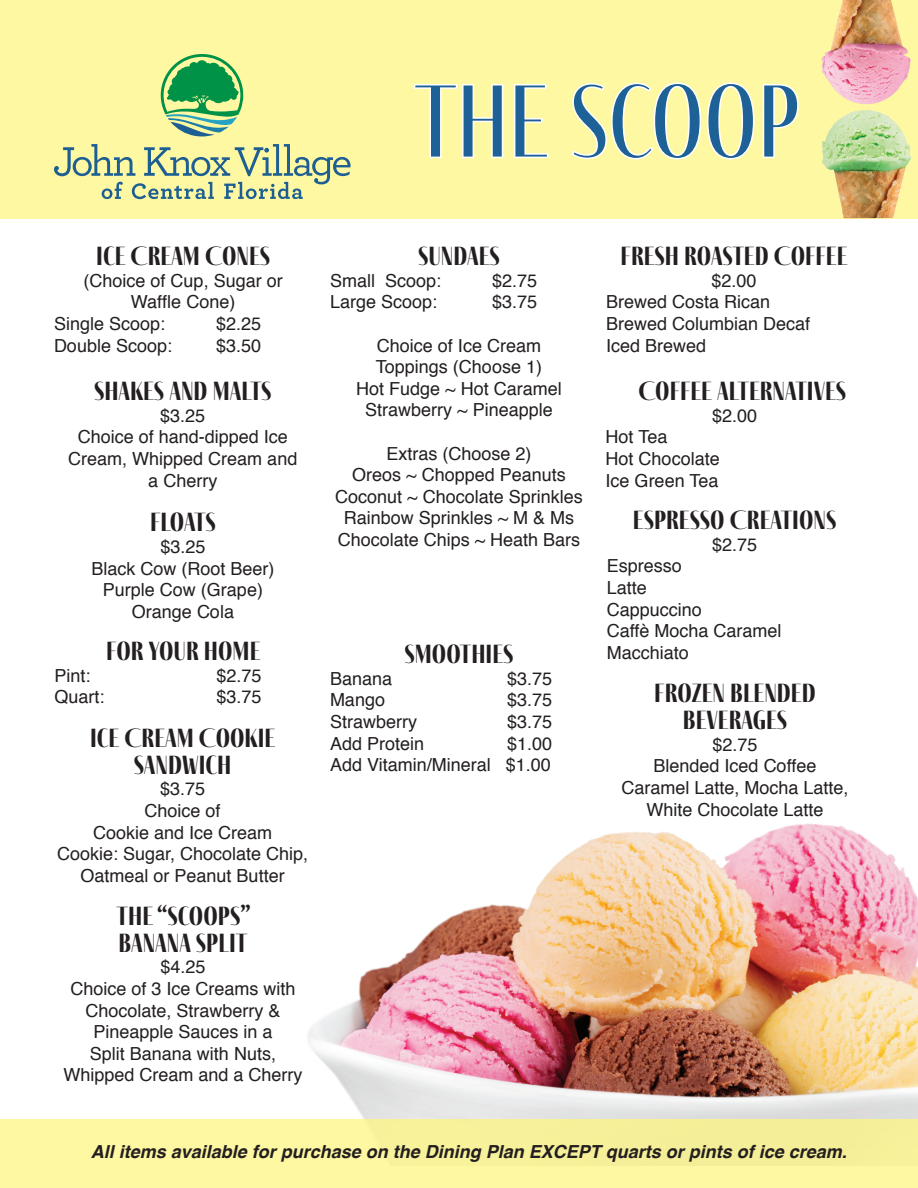
<style>
.page{position:relative;width:918px;height:1188px;background:#fff}
.page>*{position:absolute;margin:0;border:0;box-sizing:border-box;transform-origin:0 0}
.t1{font:105px "Fino Sans";color:#1e6196}
.t2{font:700 27px/27px "Fino Sans";color:#231f20;text-align:center}
.t3{font:18px/21.6px "Helvetica";color:#231f20;text-align:center}
.t4{font:italic 700 18px "Helvetica";color:#231f20}
</style>
<div class="page">
<img style="left:308px;top:823px;width:610px;height:296px">
<div style="left:0;top:1119px;width:918px;height:69px;background:#fff8a2"></div>
<div style="left:0;top:0;width:918px;height:218px;background:#fff8a2"></div>
<svg style="left:54px;top:144px;width:297px;height:55px"></svg>
<svg style="left:161px;top:54px;width:82px;height:82px"></svg>
<svg style="left:413px;top:84px;width:91px;height:74px"></svg>
<svg style="left:514px;top:84px;width:35px;height:74px"></svg>
<svg style="left:571px;top:82px;width:228px;height:78px"></svg>
<img style="left:822px;top:110px;width:90px;height:108px">
<img style="left:821px;top:0;width:90px;height:104px">
<h1 class="t1" style="left:414px;top:63px;width:387px">THE SCOOP</h1>
<h2 class="t2" style="left:96px;top:242px;width:175px">ICE CREAM CONES</h2>
<p class="t3" style="left:84px;top:270px;width:201px">(Choice of Cup, Sugar or</p>
<p class="t3" style="left:131px;top:292px;width:106px">Waffle Cone)</p>
<p class="t3" style="left:54px;top:313px;width:113px">Single Scoop:</p>
<p class="t3" style="left:216px;top:313px;width:47px">$2.25</p>
<p class="t3" style="left:54px;top:335px;width:120px">Double Scoop:</p>
<p class="t3" style="left:216px;top:335px;width:47px">$3.50</p>
<h2 class="t2" style="left:94px;top:377px;width:179px">SHAKES AND MALTS</h2>
<p class="t3" style="left:68px;top:405px;width:231px">$3.25<br>Choice of hand-dipped Ice<br>Cream, Whipped Cream and a Cherry</p>
<h2 class="t2" style="left:150px;top:508px;width:67px">FLOATS</h2>
<p class="t3" style="left:91px;top:537px;width:185px">$3.25<br>Black Cow (Root Beer)<br>Purple Cow (Grape)<br>Orange Cola</p>
<h2 class="t2" style="left:106px;top:637px;width:156px">FOR YOUR HOME</h2>
<p class="t3" style="left:54px;top:665px;width:38px">Pint:</p>
<p class="t3" style="left:216px;top:665px;width:47px">$2.75</p>
<p class="t3" style="left:54px;top:687px;width:52px">Quart:</p>
<p class="t3" style="left:216px;top:687px;width:47px">$3.75</p>
<h2 class="t2" style="left:90px;top:724px;width:187px">ICE CREAM COOKIE<br>SANDWICH</h2>
<p class="t3" style="left:57px;top:779px;width:253px">$3.75<br>Choice of<br>Cookie and Ice Cream<br>Cookie: Sugar, Chocolate Chip,<br>Oatmeal or Peanut Butter</p>
<h2 class="t2" style="left:117px;top:902px;width:135px;text-align:left">THE “SCOOPS”<br>BANANA SPLIT</h2>
<p class="t3" style="left:63px;top:957px;width:241px">$4.25<br>Choice of 3 Ice Creams with<br>Chocolate, Strawberry &amp;<br>Pineapple Sauces in a<br>Split Banana with Nuts,<br>Whipped Cream and a Cherry</p>
<h2 class="t2" style="left:418px;top:242px;width:83px">SUNDAES</h2>
<p class="t3" style="left:330px;top:270px;width:113px">Small Scoop:</p>
<p class="t3" style="left:492px;top:270px;width:47px">$2.75</p>
<p class="t3" style="left:330px;top:292px;width:109px">Large Scoop:</p>
<p class="t3" style="left:492px;top:292px;width:47px">$3.75</p>
<p class="t3" style="left:356px;top:335px;width:207px">Choice of Ice Cream<br>Toppings (Choose 1)<br>Hot Fudge ~ Hot Caramel<br>Strawberry ~ Pineapple</p>
<p class="t3" style="left:335px;top:443px;width:249px">Extras (Choose 2)<br>Oreos ~ Chopped Peanuts<br>Coconut ~ Chocolate Sprinkles<br>Rainbow Sprinkles ~ M &amp; Ms<br>Chocolate Chips ~ Heath Bars</p>
<h2 class="t2" style="left:405px;top:640px;width:110px">SMOOTHIES</h2>
<p class="t3" style="left:330px;top:668px;width:64px">Banana</p>
<p class="t3" style="left:507px;top:668px;width:47px">$3.75</p>
<p class="t3" style="left:330px;top:690px;width:57px">Mango</p>
<p class="t3" style="left:507px;top:690px;width:47px">$3.75</p>
<p class="t3" style="left:330px;top:712px;width:89px">Strawberry</p>
<p class="t3" style="left:507px;top:712px;width:47px">$3.75</p>
<p class="t3" style="left:330px;top:733px;width:96px">Add Protein</p>
<p class="t3" style="left:330px;top:733px;width:224px;text-align:right">$1.00<br>Add Vitamin/Mineral $1.00</p>
<h2 class="t2" style="left:621px;top:242px;width:228px">FRESH ROASTED COFFEE</h2>
<p class="t3" style="left:606px;top:270px;width:206px;text-align:left;text-indent:105px">$2.00<br>Brewed Costa Rican<br>Brewed Columbian Decaf<br>Iced Brewed</p>
<h2 class="t2" style="left:638px;top:377px;width:209px">COFFEE ALTERNATIVES</h2>
<p class="t3" style="left:712px;top:405px;width:47px">$2.00</p>
<p class="t3" style="left:606px;top:427px;width:116px;text-align:left">Hot Tea<br>Hot Chocolate<br>Ice Green Tea</p>
<h2 class="t2" style="left:633px;top:506px;width:205px">ESPRESSO CREATIONS</h2>
<p class="t3" style="left:712px;top:534px;width:47px">$2.75</p>
<p class="t3" style="left:607px;top:556px;width:176px;text-align:left">Espresso<br>Latte<br>Cappuccino<br>Caffè Mocha Caramel<br>Macchiato</p>
<h2 class="t2" style="left:654px;top:679px;width:163px">FROZEN BLENDED<br>BEVERAGES</h2>
<p class="t3" style="left:621px;top:734px;width:229px">$2.75<br>Blended Iced Coffee<br>Caramel Latte, Mocha Latte,<br>White Chocolate Latte</p>
<p class="t4" style="left:91px;top:1137px;width:758px">All items available for purchase on the Dining Plan EXCEPT quarts or pints of ice cream.</p>
</div>
